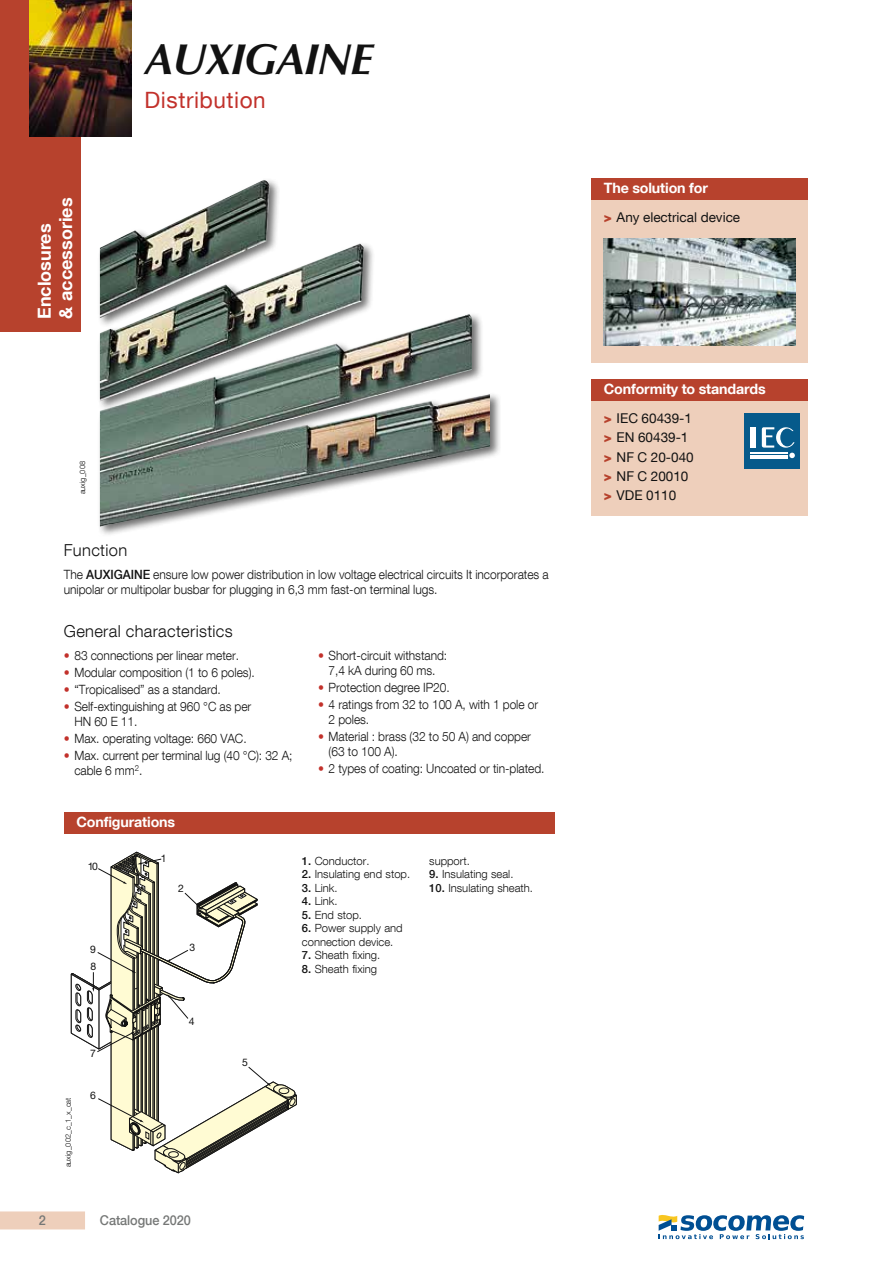
<style>
.page{position:relative;width:893px;height:1263px;background:#fff}
.page>*{position:absolute;margin:0;border:0;box-sizing:border-box;transform-origin:0 0}
.t1{font:italic 700 43.5px "Optima LT Std";letter-spacing:-.025em;color:#121212}
.t2{font:22.5px "Helvetica Neue LT Com";letter-spacing:.025em;color:#c2312b}
.t3{font:700 18px/21.6px "Helvetica Neue LT Com";color:#fff}
.t4{font:300 16.5px "Helvetica Neue LT Com";letter-spacing:.02em;color:#121212}
.t5{font:700 14.25px "Helvetica Neue LT Com";letter-spacing:-.01em;color:#fff}
.t6{font:13.5px/19.2px "Helvetica Neue LT Com";color:#121212}
.t7{font:500 13.5px "Helvetica Neue LT Com";letter-spacing:-.005em;color:#757776;scale:.94 1}
.t8{font:300 12.75px/15px "Helvetica Neue LT Com";letter-spacing:-.005em;color:#121212;scale:.94 1}
.t9{font:300 11.25px/13.5px "Helvetica Neue LT Com";color:#121212}
.t10{font:10.35px "Helvetica Neue LT Com";color:#121212}
.t11{font:300 7.5px "Helvetica Neue LT Com";color:#121212}
.s1{font-weight:500}
.s2{color:#c2312b}
.s3{font-weight:900;color:#b7422d}
</style>
<div class="page">
<div style="left:0;top:1211px;width:85px;height:18px;background:#eecfbb"></div>
<div style="left:0;top:0;width:81px;height:332px;background:#b7422d"></div>
<img style="left:30px;top:0;width:102px;height:136px">
<div style="left:64px;top:813px;width:490px;height:21px;background:#b7422d"></div>
<svg style="left:71px;top:852px;width:226px;height:321px"></svg>
<div style="left:97px;top:178px;width:404px;height:359px;background:#121212;opacity:.6"></div>
<img style="left:100px;top:180px;width:390px;height:347px">
<div style="left:591px;top:200px;width:217px;height:162px;background:#eecfbb"></div>
<div style="left:591px;top:179px;width:217px;height:21px;background:#b7422d"></div>
<img style="left:604px;top:238px;width:191px;height:108px">
<div style="left:591px;top:401px;width:217px;height:114px;background:#eecfbb"></div>
<div style="left:591px;top:379px;width:217px;height:22px;background:#b7422d"></div>
<div style="left:744px;top:414px;width:55px;height:55px;background:#065a8b"></div>
<hr style="left:750px;top:453px;width:38px;height:1px;background:#fff">
<hr style="left:750px;top:455px;width:38px;height:1px;background:#fff">
<hr style="left:750px;top:457px;width:38px;height:1px;background:#fff">
<div style="left:750px;top:427px;width:5px;height:21px;background:#fff"></div>
<svg style="left:762px;top:427px;width:33px;height:31px"></svg>
<svg style="left:659px;top:1215px;width:145px;height:24px"></svg>
<h3 class="t3" style="left:33px;top:319px;width:123px;rotate:-90deg">Enclosures<br>&amp; accessories</h3>
<h1 class="t1" style="left:145px;top:34px;width:230px">AUXIGAINE</h1>
<h2 class="t2" style="left:145px;top:86px;width:123px">Distribution</h2>
<p class="t11" style="left:78px;top:494px;width:35px;rotate:-90deg">auxig_008</p>
<p class="t4" style="left:64px;top:540px;width:65px">Function</p>
<p class="t8" style="left:64px;top:567px;width:517px">The <span class="s1">AUXIGAINE</span> ensure low power distribution in low voltage electrical circuits It incorporates a unipolar or multipolar busbar for plugging in 6,3 mm fast-on terminal lugs.</p>
<p class="t4" style="left:64px;top:621px;width:171px">General characteristics</p>
<p class="t8" style="left:64px;top:647px;width:188px"><span class="s2">•</span> 83 connections per linear meter.</p>
<p class="t8" style="left:64px;top:664px;width:205px"><span class="s2">•</span> Modular composition (1 to 6 poles).</p>
<p class="t8" style="left:64px;top:682px;width:169px"><span class="s2">•</span> “Tropicalised” as a standard.</p>
<p class="t8" style="left:74px;top:699px;width:190px;text-indent:-11px"><span class="s2">•</span> Self-extinguishing at 960 °C as per<br>HN 60 E 11.</p>
<p class="t8" style="left:64px;top:731px;width:196px"><span class="s2">•</span> Max. operating voltage: 660 VAC.</p>
<p class="t8" style="left:74px;top:748px;width:234px;text-indent:-11px"><span class="s2">•</span> Max. current per terminal lug (40 °C): 32 A; cable 6 mm<sup>2</sup>.</p>
<p class="t8" style="left:318px;top:647px;width:139px;text-align:center"><span class="s2">•</span> Short-circuit withstand:<br>7,4 kA during 60 ms.</p>
<p class="t8" style="left:318px;top:679px;width:142px"><span class="s2">•</span> Protection degree IP20.</p>
<p class="t8" style="left:329px;top:697px;width:224px;text-indent:-11px"><span class="s2">•</span> 4 ratings from 32 to 100 A, with 1 pole or<br>2 poles.</p>
<p class="t8" style="left:329px;top:729px;width:217px;text-indent:-11px"><span class="s2">•</span> Material : brass (32 to 50 A) and copper (63 to 100 A).</p>
<p class="t8" style="left:318px;top:761px;width:243px"><span class="s2">•</span> 2 types of coating: Uncoated or tin-plated.</p>
<p class="t5" style="left:77px;top:813px;width:100px">Configurations</p>
<p class="t10" style="left:88px;top:859px;width:11px">10</p>
<p class="t10" style="left:90px;top:943px;width:7px">9</p>
<p class="t10" style="left:90px;top:959px;width:7px">8</p>
<p class="t10" style="left:161px;top:852px;width:7px">1</p>
<p class="t10" style="left:178px;top:882px;width:7px">2</p>
<p class="t10" style="left:190px;top:941px;width:7px">3</p>
<p class="t9" style="left:302px;top:854px;width:69px"><span class="s1">1.</span> Conductor.</p>
<p class="t9" style="left:302px;top:867px;width:110px"><span class="s1">2.</span> Insulating end stop.</p>
<p class="t9" style="left:302px;top:881px;width:37px"><span class="s1">3.</span> Link.</p>
<p class="t9" style="left:302px;top:894px;width:37px"><span class="s1">4.</span> Link.</p>
<p class="t9" style="left:302px;top:908px;width:62px"><span class="s1">5.</span> End stop.</p>
<p class="t9" style="left:302px;top:921px;width:102px"><span class="s1">6.</span> Power supply and connection device.</p>
<p class="t9" style="left:302px;top:948px;width:80px"><span class="s1">7.</span> Sheath fixing.</p>
<p class="t9" style="left:302px;top:962px;width:77px"><span class="s1">8.</span> Sheath fixing</p>
<p class="t9" style="left:429px;top:854px;width:42px">support.</p>
<p class="t9" style="left:429px;top:867px;width:86px"><span class="s1">9.</span> Insulating seal.</p>
<p class="t9" style="left:429px;top:881px;width:105px"><span class="s1">10.</span> Insulating sheath.</p>
<p class="t11" style="left:64px;top:1167px;width:72px;rotate:-90deg">auxig_002_c_1_x_cat</p>
<p class="t10" style="left:90px;top:1047px;width:7px">7</p>
<p class="t10" style="left:90px;top:1089px;width:7px">6</p>
<p class="t10" style="left:189px;top:1015px;width:7px">4</p>
<p class="t10" style="left:242px;top:1056px;width:7px">5</p>
<p class="t7" style="left:39px;top:1212px;width:9px">2</p>
<p class="t7" style="left:100px;top:1212px;width:98px">Catalogue 2020</p>
<p class="t5" style="left:604px;top:179px;width:106px">The solution for</p>
<p class="t6" style="left:604px;top:208px;width:138px"><span class="s3">&gt;</span> Any electrical device</p>
<p class="t5" style="left:604px;top:380px;width:163px">Conformity to standards</p>
<p class="t6" style="left:604px;top:408px;width:91px"><span class="s3">&gt;</span> IEC 60439-1 <span class="s3">&gt;</span> EN 60439-1 <span class="s3">&gt;</span> NF C 20-040 <span class="s3">&gt;</span> NF C 20010 <span class="s3">&gt;</span> VDE 0110</p>
</div>
